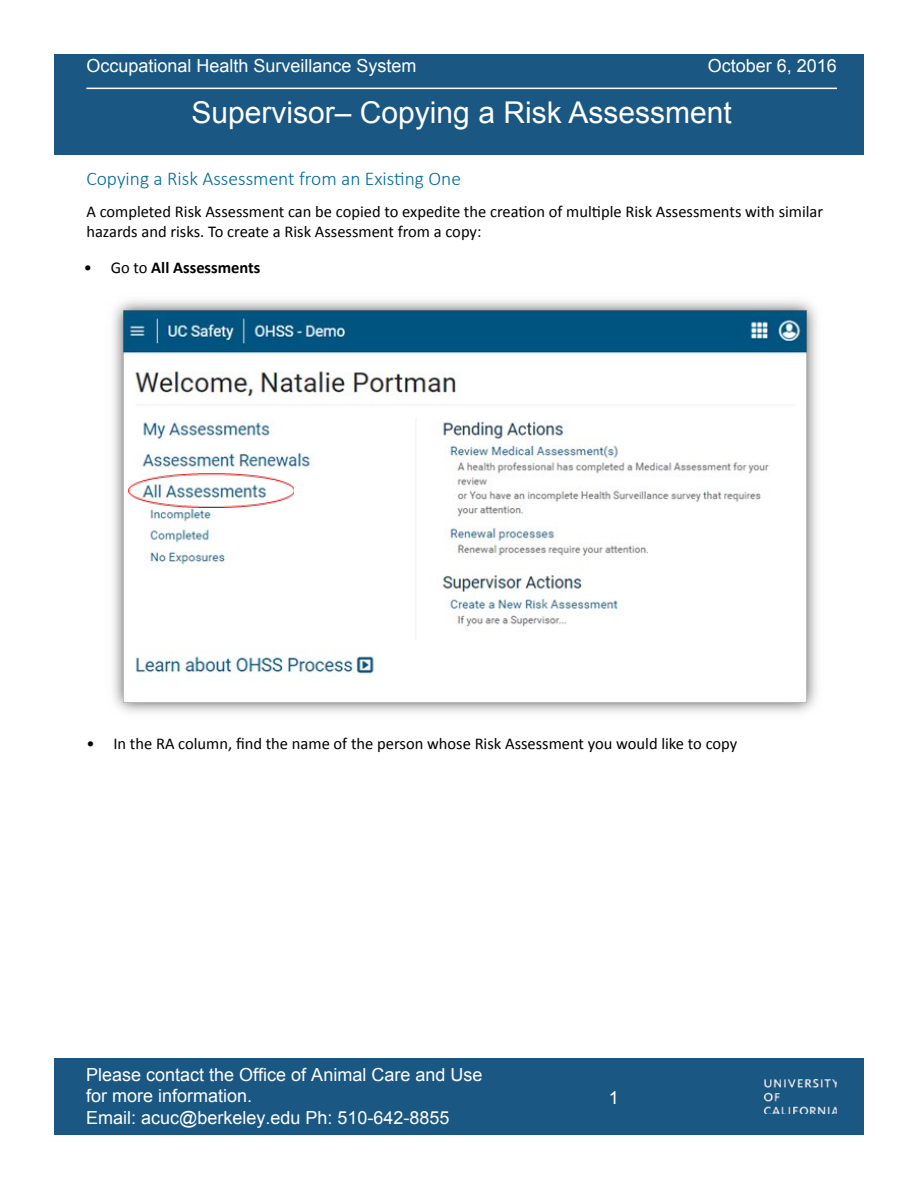
<style>
.page{position:relative;width:918px;height:1188px;background:#fff}
.page>*{position:absolute;margin:0;border:0;box-sizing:border-box;transform-origin:0 0}
.t1{font:30px "Arial";color:#fff}
.t2{font:300 19.5px "Calibri";color:#006a9c}
.t3{font:18px/21.6px "Arial";color:#fff}
.t4{font:16.5px/19.8px "Calibri";color:#000}
.t5{font:700 16.5px "Calibri";color:#000}
.s1{font-weight:400}
</style>
<div class="page">
<div style="left:54px;top:54px;width:810px;height:101px;background:#1a5783"></div>
<hr style="left:86px;top:88px;width:751px;height:1px;background:#fff">
<div style="left:54px;top:1058px;width:810px;height:77px;background:#1a5783"></div>
<img style="left:765px;top:1080px;width:72px;height:34px">
<img style="left:113px;top:300px;width:704px;height:413px">
<img style="left:129px;top:474px;width:165px;height:34px">
<p class="t3" style="left:86px;top:54px;width:332px">Occupational Health Surveillance System</p>
<p class="t3" style="left:708px;top:54px;width:131px">October 6, 2016</p>
<p class="t1" style="left:192px;top:92px;width:542px">Supervisor– Copying a Risk Assessment</p>
<p class="t2" style="left:86px;top:167px;width:376px">Copying a Risk Assessment from an Existing One</p>
<p class="t4" style="left:86px;top:201px;width:738px">A completed Risk Assessment can be copied to expedite the creation of multiple Risk Assessments with similar hazards and risks. To create a Risk Assessment from a copy:</p>
<p class="t5" style="left:84px;top:256px;width:178px"><span class="s1">• Go to</span> All Assessments</p>
<p class="t4" style="left:86px;top:733px;width:652px">• In the RA column, find the name of the person whose Risk Assessment you would like to copy</p>
<p class="t3" style="left:86px;top:1063px;width:398px">Please contact the Office of Animal Care and Use for more information.<br>Email: acuc@berkeley.edu Ph: 510-642-8855</p>
<p class="t3" style="left:609px;top:1087px;width:12px">1</p>
</div>
